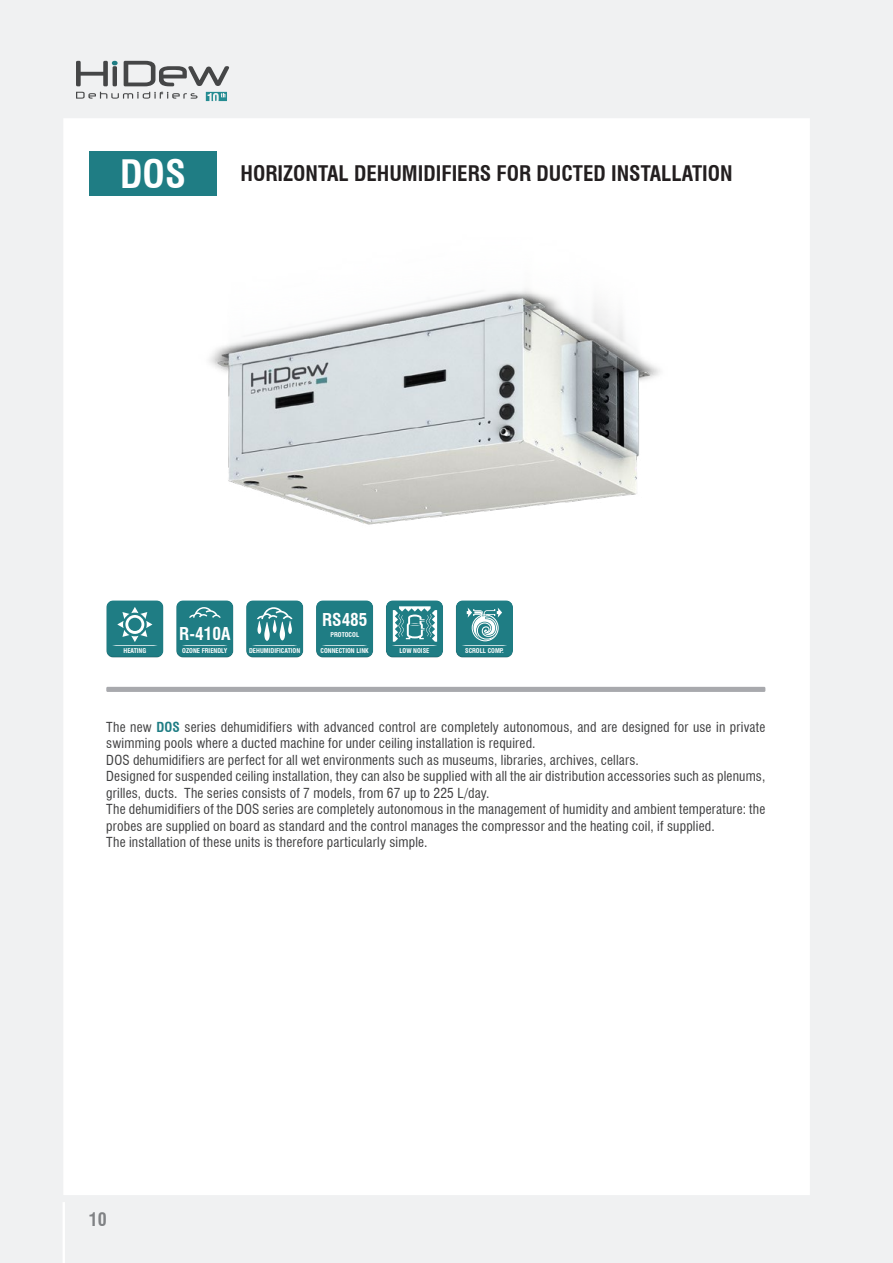
<style>
.page{position:relative;width:893px;height:1263px;background:#f0f1f2}
.page>*{position:absolute;margin:0;border:0;box-sizing:border-box;transform-origin:0 0}
.t1{font:700 condensed 38.25px "Swiss 721 BT";color:#fff}
.t2{font:700 condensed 21px "Swiss 721 BT";color:#231f20}
.t3{font:700 condensed 18px "Swiss 721 BT";color:#808285}
.t4{font:700 condensed 17.25px "Swiss 721 BT";color:#fff}
.t5{font:condensed 13.5px/16.5px "Swiss 721 BT";letter-spacing:.015em;color:#3e3e3f}
.t6{font:700 condensed 6.45px "Swiss 721 BT";color:#fff}
.s1{font-weight:700;color:#1f7d84}
</style>
<div class="page">
<div style="left:63px;top:118px;width:747px;height:1077px;background:#fff"></div>
<hr style="left:63px;top:1202px;width:2px;height:61px;background:#fff">
<svg style="left:76px;top:92px;width:121px;height:7px"></svg>
<svg style="left:76px;top:61px;width:42px;height:25px"></svg>
<svg style="left:124px;top:61px;width:105px;height:25px"></svg>
<svg style="left:206px;top:92px;width:21px;height:9px"></svg>
<div style="left:89px;top:151px;width:128px;height:45px;background:#1f7d84"></div>
<img style="left:209px;top:289px;width:451px;height:236px">
<div style="left:105px;top:598px;width:60px;height:60px;background:#231f20;opacity:.3"></div>
<svg style="left:112px;top:607px;width:46px;height:39px;background:#48959a"></svg>
<div style="left:175px;top:598px;width:60px;height:60px;background:#231f20;opacity:.3"></div>
<svg style="left:189px;top:607px;width:32px;height:11px"></svg>
<svg style="left:182px;top:645px;width:46px;height:1px"></svg>
<div style="left:245px;top:598px;width:60px;height:60px;background:#231f20;opacity:.3"></div>
<svg style="left:252px;top:607px;width:46px;height:39px;background:#4d979d"></svg>
<div style="left:315px;top:598px;width:60px;height:60px;background:#231f20;opacity:.3"></div>
<svg style="left:322px;top:645px;width:45px;height:1px"></svg>
<div style="left:455px;top:598px;width:60px;height:60px;background:#231f20;opacity:.3"></div>
<svg style="left:462px;top:607px;width:45px;height:39px;background:#5da1a6"></svg>
<div style="left:385px;top:598px;width:60px;height:60px;background:#231f20;opacity:.3"></div>
<svg style="left:392px;top:606px;width:45px;height:40px"></svg>
<div style="left:106px;top:687px;width:659px;height:5px;background:#a8a9ad"></div>
<h1 class="t1" style="left:120px;top:151px;width:67px">DOS</h1>
<h2 class="t2" style="left:240px;top:161px;width:494px">HORIZONTAL DEHUMIDIFIERS FOR DUCTED INSTALLATION</h2>
<p class="t6" style="left:123px;top:647px;width:24px">HEATING</p>
<p class="t4" style="left:322px;top:610px;width:47px">RS485</p>
<p class="t6" style="left:331px;top:630px;width:30px">PROTOCOL</p>
<p class="t4" style="left:179px;top:623px;width:53px">R-410A</p>
<p class="t6" style="left:182px;top:647px;width:46px">OZONE FRIENDLY</p>
<p class="t6" style="left:249px;top:647px;width:53px">DEHUMIDIFICATION</p>
<p class="t6" style="left:320px;top:647px;width:50px">CONNECTION LINK</p>
<p class="t6" style="left:400px;top:647px;width:31px">LOW NOISE</p>
<p class="t6" style="left:465px;top:647px;width:40px">SCROLL COMP.</p>
<p class="t5" style="left:106px;top:718px;width:661px">The new <span class="s1">DOS</span> series dehumidifiers with advanced control are completely autonomous, and are designed for use in private swimming pools where a ducted machine for under ceiling installation is required.<br>DOS dehumidifiers are perfect for all wet environments such as museums, libraries, archives, cellars.<br>Designed for suspended ceiling installation, they can also be supplied with all the air distribution accessories such as plenums, grilles, ducts. The series consists of 7 models, from 67 up to 225 L/day.<br>The dehumidifiers of the DOS series are completely autonomous in the management of humidity and ambient temperature: the probes are supplied on board as standard and the control manages the compressor and the heating coil, if supplied.<br>The installation of these units is therefore particularly simple.</p>
<h3 class="t3" style="left:89px;top:1208px;width:19px">10</h3>
</div>
